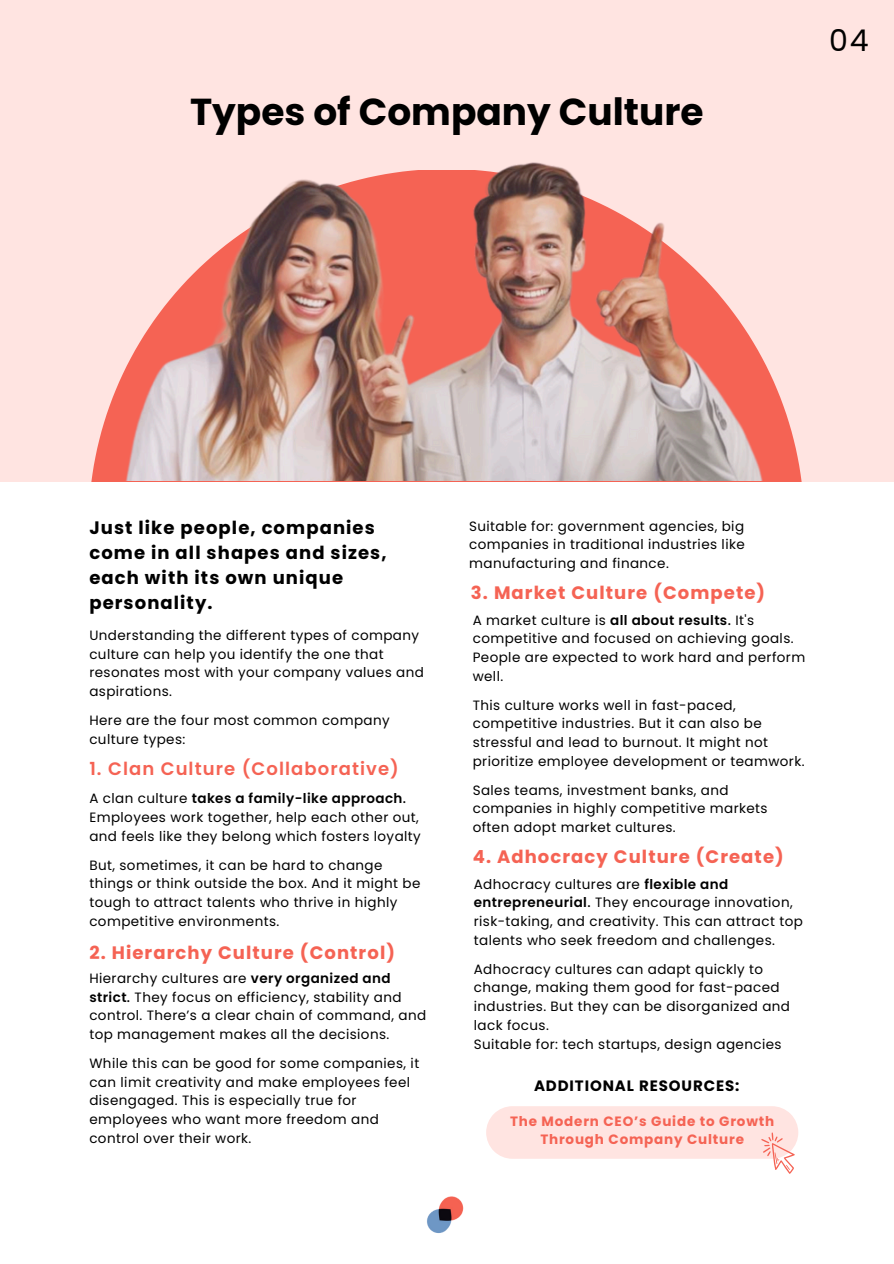
<style>
.page{position:relative;width:894px;height:1264px;background:#fff}
.page>*{position:absolute;margin:0;border:0;box-sizing:border-box;transform-origin:0 0}
.t1{font:700 37.5px "Poppins";color:#000}
.t2{font:30px "Poppins";color:#000}
.t3{font:700 18px/24.8px "Poppins";letter-spacing:.06em;color:#000}
.t4{font:700 18px "Poppins";letter-spacing:.06em;color:#f56354}
.t5{font:600 18px "Poppins";letter-spacing:.06em;color:#f56354}
.t6{font:700 15px "Poppins";letter-spacing:.06em;color:#000}
.t7{font:13.5px/18.8px "Poppins";letter-spacing:.03em;color:#000}
.t8{font:700 13.5px/18px "Poppins";letter-spacing:.06em;color:#f56354;text-align:center}
.s1{font-weight:600}
.s2{font-weight:500}
</style>
<div class="page">
<div style="left:0;top:0;width:893px;height:481px;background:#ffe4e1"></div>
<img style="left:427px;top:1196px;width:37px;height:37px">
<svg style="left:91px;top:380px;width:711px;height:101px;fill:#f56354"></svg>
<img style="left:120px;top:162px;width:653px;height:319px">
<svg style="left:486px;top:1106px;width:312px;height:68px"></svg>
<p class="t1" style="left:190px;top:85px;width:515px">Types of Company Culture</p>
<p class="t2" style="left:828px;top:20px;width:41px">04</p>
<h2 class="t3" style="left:89px;top:516px;width:299px">Just like people, companies come in all shapes and sizes, each with its own unique personality.</h2>
<p class="t7" style="left:89px;top:625px;width:336px">Understanding the different types of company culture can help you identify the one that resonates most with your company values and aspirations.</p>
<p class="t7" style="left:89px;top:710px;width:302px">Here are the four most common company culture types:</p>
<h2 class="t5" style="left:89px;top:755px;width:311px">1. Clan Culture (Collaborative)</h2>
<p class="t7" style="left:89px;top:789px;width:333px">A clan culture <span class="s1">takes a family-like approach</span><span class="s2">.<br></span>Employees work together, help each other out, and feels like they belong which fosters loyalty</p>
<p class="t7" style="left:89px;top:855px;width:332px">But, sometimes, it can be hard to change things or think outside the box. And it might be tough to attract talents who thrive in highly competitive environments.</p>
<h2 class="t4" style="left:89px;top:940px;width:307px">2. Hierarchy Culture (Control)</h2>
<p class="t7" style="left:89px;top:968px;width:338px">Hierarchy cultures are <span class="s1">very organized and strict</span><span class="s2">.</span> They focus on efficiency, stability and control. There’s a clear chain of command, and top management makes all the decisions.</p>
<p class="t7" style="left:89px;top:1053px;width:331px">While this can be good for some companies, it can limit creativity and make employees feel disengaged. This is especially true for employees who want more freedom and control over their work.</p>
<p class="t7" style="left:469px;top:516px;width:277px;text-align:justify">Suitable for: government agencies, big companies in traditional industries like manufacturing and finance.</p>
<h2 class="t4" style="left:471px;top:580px;width:295px">3. Market Culture (Compete)</h2>
<p class="t7" style="left:472px;top:610px;width:334px">A market culture is <span class="s1">all about results</span><span class="s2">.</span> It's competitive and focused on achieving goals.<br>People are expected to work hard and perform well.</p>
<p class="t7" style="left:472px;top:695px;width:333px">This culture works well in fast-paced, competitive industries. But it can also be stressful and lead to burnout. It might not prioritize employee development or teamwork.</p>
<p class="t7" style="left:472px;top:780px;width:296px">Sales teams, investment banks, and companies in highly competitive markets often adopt market cultures.</p>
<h2 class="t4" style="left:472px;top:844px;width:312px">4. Adhocracy Culture (Create)</h2>
<p class="t7" style="left:473px;top:874px;width:330px">Adhocracy cultures are <span class="s1">flexible and entrepreneurial</span><span class="s2">.</span> They encourage innovation, risk-taking, and creativity. This can attract top talents who seek freedom and challenges.</p>
<p class="t7" style="left:473px;top:959px;width:317px">Adhocracy cultures can adapt quickly to change, making them good for fast-paced industries. But they can be disorganized and lack focus.</p>
<p class="t7" style="left:473px;top:1034px;width:309px">Suitable for: tech startups, design agencies</p>
<h4 class="t6" style="left:534px;top:1075px;width:207px">ADDITIONAL RESOURCES:</h4>
<h3 class="t8" style="left:510px;top:1112px;width:266px">The Modern CEO’s Guide to Growth<br>Through Company Culture</h3>
</div>
